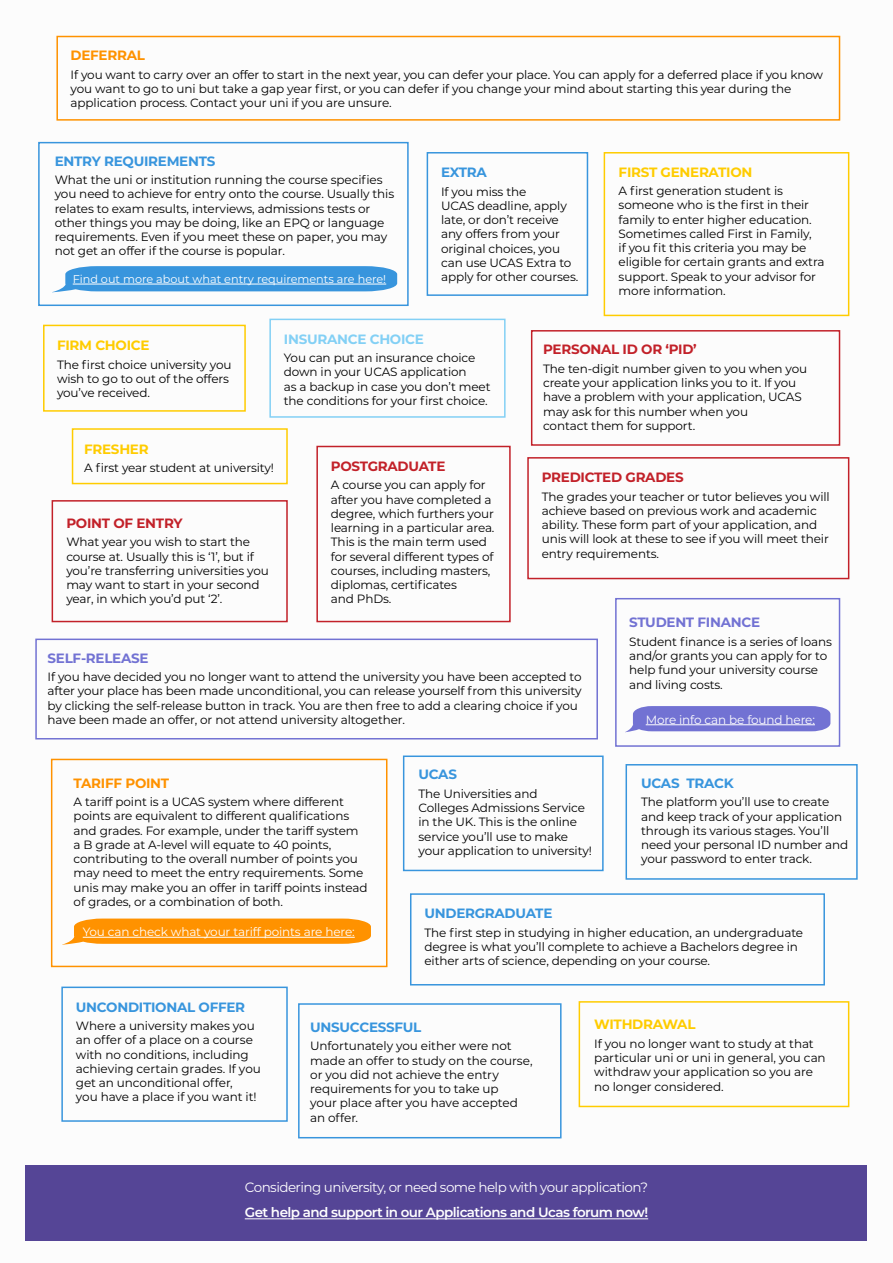
<style>
.page{position:relative;width:893px;height:1263px;background:#fff}
.page>*{position:absolute;margin:0;border:0;box-sizing:border-box;transform-origin:0 0}
.t1{font:700 13.5px "Montserrat";letter-spacing:-.02em;color:#3895dd}
.t2{font:13.5px "Montserrat";letter-spacing:-.04em;color:#fff}
.t3{font:700 13.5px "Montserrat";letter-spacing:-.02em;color:#c22129}
.t4{font:600 13.5px "Montserrat";letter-spacing:-.04em;color:#fff}
.t5{font:700 13.5px "Montserrat";letter-spacing:-.02em;color:#fc0}
.t6{font:700 13.5px "Montserrat";letter-spacing:-.02em;color:#7272d3}
.t7{font:700 13.5px "Montserrat";letter-spacing:-.02em;color:#ff9200}
.t8{font:700 13.5px "Montserrat";letter-spacing:-.02em;color:#83d0f5}
.t9{font:12px/14.2px "Montserrat";letter-spacing:-.01em;color:#000}
.t10{font:12px "Montserrat";letter-spacing:-.01em;color:#fff}
.t11{font:11.25px "Montserrat";color:#fff}
</style>
<div class="page">
<div style="left:26px;top:1166px;width:841px;height:75px;background:#554596"></div>
<hr style="left:245px;top:1218px;width:403px;height:1px;background:#fff">
<div style="left:427px;top:152px;width:161px;height:144px;border:2px solid #3895dd"></div>
<div style="left:43px;top:325px;width:203px;height:87px;border:2px solid #fc0"></div>
<div style="left:604px;top:152px;width:245px;height:164px;border:2px solid #fc0"></div>
<div style="left:38px;top:142px;width:371px;height:164px;border:2px solid #3895dd"></div>
<svg style="left:53px;top:266px;width:344px;height:26px;background:#4c9fe0"></svg>
<hr style="left:73px;top:284px;width:313px;height:1px;background:#fff">
<div style="left:72px;top:428px;width:216px;height:56px;border:2px solid #fc0"></div>
<div style="left:269px;top:319px;width:237px;height:99px;border:2px solid #83d0f5"></div>
<div style="left:531px;top:330px;width:309px;height:116px;border:2px solid #c22129"></div>
<div style="left:52px;top:500px;width:236px;height:122px;border:2px solid #c22129"></div>
<div style="left:316px;top:446px;width:195px;height:176px;border:2px solid #c22129"></div>
<div style="left:527px;top:457px;width:322px;height:122px;border:2px solid #c22129"></div>
<div style="left:35px;top:639px;width:563px;height:100px;border:2px solid #7272d3"></div>
<svg style="left:625px;top:706px;width:205px;height:26px;background:#7f7fd6"></svg>
<hr style="left:646px;top:724px;width:169px;height:1px;background:#fff">
<div style="left:615px;top:598px;width:225px;height:149px;border:2px solid #7272d3"></div>
<div style="left:51px;top:759px;width:336px;height:208px;border:2px solid #ff9200"></div>
<svg style="left:62px;top:918px;width:309px;height:27px;background:#fe9f21"></svg>
<hr style="left:83px;top:937px;width:272px;height:1px;background:#fff">
<div style="left:403px;top:755px;width:201px;height:116px;border:2px solid #3895dd"></div>
<div style="left:625px;top:764px;width:233px;height:116px;border:2px solid #3895dd"></div>
<div style="left:410px;top:893px;width:415px;height:92px;border:2px solid #3895dd"></div>
<div style="left:61px;top:986px;width:227px;height:136px;border:2px solid #3895dd"></div>
<div style="left:298px;top:1003px;width:264px;height:135px;border:2px solid #3895dd"></div>
<div style="left:579px;top:1001px;width:270px;height:106px;border:2px solid #fc0"></div>
<div style="left:56px;top:36px;width:784px;height:85px;border:2px solid #ff9200"></div>
<p class="t7" style="left:71px;top:46px;width:76px">DEFERRAL</p>
<p class="t9" style="left:71px;top:67px;width:754px">If you want to carry over an offer to start in the next year, you can defer your place. You can apply for a deferred place if you know you want to go to uni but take a gap year first, or you can defer if you change your mind about starting this year during the application process. Contact your uni if you are unsure.</p>
<p class="t1" style="left:55px;top:151px;width:162px">ENTRY REQUIREMENTS</p>
<p class="t9" style="left:55px;top:172px;width:341px">What the uni or institution running the course specifies you need to achieve for entry onto the course. Usually this relates to exam results, interviews, admissions tests or other things you may be doing, like an EPQ or language requirements. Even if you meet these on paper, you may not get an offer if the course is popular.</p>
<p class="t11" style="left:73px;top:271px;width:315px">Find out more about what entry requirements are here!</p>
<p class="t1" style="left:441px;top:163px;width:47px">EXTRA</p>
<p class="t9" style="left:441px;top:184px;width:139px">If you miss the<br>UCAS deadline, apply late, or don’t receive any offers from your original choices, you can use UCAS Extra to apply for other courses.</p>
<p class="t5" style="left:619px;top:162px;width:135px">FIRST GENERATION</p>
<p class="t9" style="left:619px;top:183px;width:208px">A first generation student is someone who is the first in their family to enter higher education.<br>Sometimes called First in Family,<br>if you fit this criteria you may be eligible for certain grants and extra support. Speak to your advisor for more information.</p>
<p class="t5" style="left:57px;top:336px;width:94px">FIRM CHOICE</p>
<p class="t9" style="left:57px;top:357px;width:176px">The first choice university you wish to go to out of the offers you’ve received.</p>
<p class="t8" style="left:284px;top:329px;width:142px">INSURANCE CHOICE</p>
<p class="t9" style="left:284px;top:350px;width:208px">You can put an insurance choice down in your UCAS application<br>as a backup in case you don’t meet the conditions for your first choice.</p>
<p class="t5" style="left:84px;top:439px;width:66px">FRESHER</p>
<p class="t9" style="left:84px;top:460px;width:191px">A first year student at university!</p>
<p class="t3" style="left:66px;top:513px;width:118px">POINT OF ENTRY</p>
<p class="t9" style="left:66px;top:534px;width:204px">What year you wish to start the course at. Usually this is ‘1’, but if you’re transferring universities you may want to start in your second year, in which you’d put ‘2’.</p>
<p class="t3" style="left:331px;top:456px;width:116px">POSTGRADUATE</p>
<p class="t9" style="left:331px;top:477px;width:165px">A course you can apply for after you have completed a degree, which furthers your learning in a particular area.<br>This is the main term used for several different types of courses, including masters, diplomas, certificates<br>and PhDs.</p>
<p class="t3" style="left:543px;top:340px;width:155px">PERSONAL ID OR ‘PID’</p>
<p class="t9" style="left:543px;top:361px;width:266px">The ten-digit number given to you when you create your application links you to it. If you have a problem with your application, UCAS may ask for this number when you<br>contact them for support.</p>
<p class="t3" style="left:542px;top:468px;width:143px">PREDICTED GRADES</p>
<p class="t9" style="left:542px;top:489px;width:290px">The grades your teacher or tutor believes you will achieve based on previous work and academic ability. These form part of your application, and unis will look at these to see if you will meet their entry requirements.</p>
<p class="t6" style="left:48px;top:648px;width:102px">SELF-RELEASE</p>
<p class="t9" style="left:48px;top:669px;width:536px">If you have decided you no longer want to attend the university you have been accepted to after your place has been made unconditional, you can release yourself from this university by clicking the self-release button in track. You are then free to add a clearing choice if you have been made an offer, or not attend university altogether.</p>
<p class="t6" style="left:629px;top:613px;width:132px">STUDENT FINANCE</p>
<p class="t9" style="left:629px;top:634px;width:204px">Student finance is a series of loans and/or grants you can apply for to help fund your university course and living costs.</p>
<p class="t10" style="left:646px;top:711px;width:171px">More info can be found here:</p>
<p class="t7" style="left:74px;top:773px;width:97px">TARIFF POINT</p>
<p class="t9" style="left:74px;top:794px;width:295px">A tariff point is a UCAS system where different points are equivalent to different qualifications and grades. For example, under the tariff system a B grade at A-level will equate to 40 points, contributing to the overall number of points you may need to meet the entry requirements. Some unis may make you an offer in tariff points instead of grades, or a combination of both.</p>
<p class="t10" style="left:83px;top:923px;width:273px">You can check what your tariff points are here:</p>
<p class="t1" style="left:418px;top:765px;width:40px">UCAS</p>
<p class="t9" style="left:418px;top:786px;width:175px">The Universities and<br>Colleges Admissions Service in the UK. This is the online service you’ll use to make your application to university!</p>
<p class="t1" style="left:641px;top:773px;width:94px">UCAS TRACK</p>
<p class="t9" style="left:641px;top:794px;width:209px">The platform you’ll use to create and keep track of your application through its various stages. You’ll need your personal ID number and your password to enter track.</p>
<p class="t1" style="left:424px;top:904px;width:129px">UNDERGRADUATE</p>
<p class="t9" style="left:424px;top:925px;width:380px">The first step in studying in higher education, an undergraduate degree is what you’ll complete to achieve a Bachelors degree in either arts of science, depending on your course.</p>
<p class="t1" style="left:76px;top:997px;width:171px">UNCONDITIONAL OFFER</p>
<p class="t9" style="left:76px;top:1018px;width:187px">Where a university makes you an offer of a place on a course with no conditions, including achieving certain grades. If you get an unconditional offer,<br>you have a place if you want it!</p>
<p class="t1" style="left:310px;top:1017px;width:113px">UNSUCCESSFUL</p>
<p class="t9" style="left:310px;top:1038px;width:224px">Unfortunately you either were not made an offer to study on the course, or you did not achieve the entry requirements for you to take up<br>your place after you have accepted an offer.</p>
<p class="t5" style="left:594px;top:1015px;width:103px">WITHDRAWAL</p>
<p class="t9" style="left:594px;top:1036px;width:233px">If you no longer want to study at that particular uni or uni in general, you can withdraw your application so you are no longer considered.</p>
<p class="t2" style="left:245px;top:1178px;width:405px">Considering university, or need some help with your application?</p>
<p class="t4" style="left:245px;top:1203px;width:405px">Get help and support in our Applications and Ucas forum now!</p>
</div>
